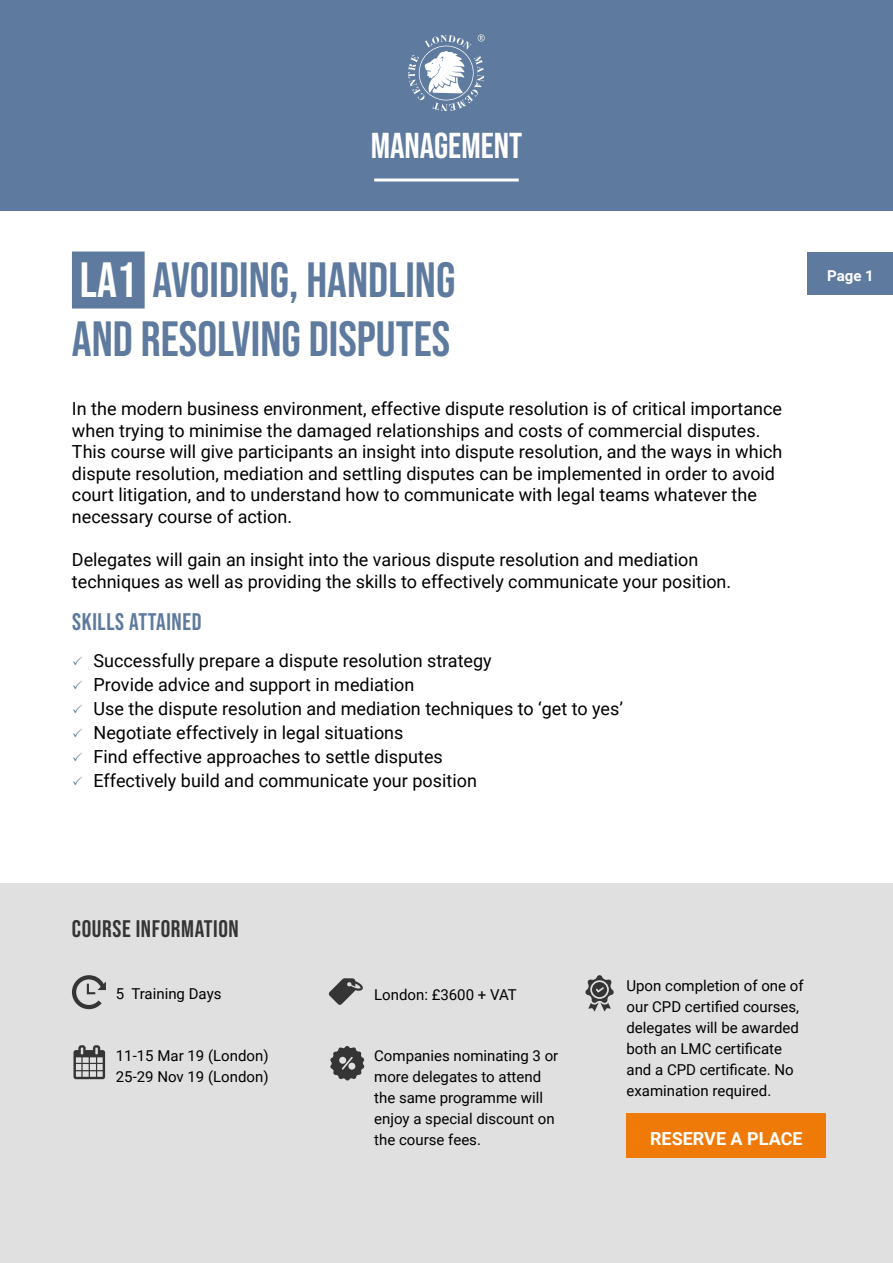
<style>
.page{position:relative;width:893px;height:1263px;background:#fff}
.page>*{position:absolute;margin:0;border:0;box-sizing:border-box;transform-origin:0 0}
.t1{font:49.5px/59.4px "Bebas Neue";color:#5e7a9e}
.t2{font:36px "Bebas Neue";color:#fff}
.t3{font:24px "Bebas Neue";letter-spacing:.025em;color:#353535}
.t4{font:24px "Bebas Neue";letter-spacing:.025em;color:#5e7a9e}
.t5{font:18px/21.6px "Roboto";color:#000}
.t6{font:700 18px "Roboto";color:#fff}
.t7{font:15px/21px "Roboto";color:#000}
.t8{font:700 15px "Roboto";color:#fff}
.s1{color:#fff}
.s2{color:#5e7a9e}
</style>
<div class="page">
<div style="left:0;top:0;width:893px;height:210px;background:#5e7a9e"></div>
<svg style="left:408px;top:34px;width:77px;height:77px"></svg>
<hr style="left:374px;top:179px;width:145px;height:3px;background:#fff">
<div style="left:808px;top:252px;width:85px;height:43px;background:#5e7a9e"></div>
<div style="left:0;top:883px;width:893px;height:380px;background:#e0e0e0"></div>
<svg style="left:73px;top:1045px;width:32px;height:34px"></svg>
<svg style="left:72px;top:975px;width:34px;height:34px"></svg>
<svg style="left:329px;top:978px;width:34px;height:27px"></svg>
<svg style="left:330px;top:1046px;width:34px;height:34px"></svg>
<svg style="left:585px;top:975px;width:29px;height:36px"></svg>
<div style="left:626px;top:1113px;width:200px;height:44px;background:#ef7a07"></div>
<div style="left:72px;top:251px;width:73px;height:57px;background:#5e7a9e"></div>
<h2 class="t2" style="left:371px;top:125px;width:153px">MANAGEMENT</h2>
<h1 class="t1" style="left:72px;top:249px;width:385px"><span class="s1">LA1</span> AVOIDING, HANDLING<br>AND RESOLVING DISPUTES</h1>
<p class="t5" style="left:72px;top:397px;width:712px">In the modern business environment, effective dispute resolution is of critical importance when trying to minimise the damaged relationships and costs of commercial disputes.<br>This course will give participants an insight into dispute resolution, and the ways in which dispute resolution, mediation and settling disputes can be implemented in order to avoid court litigation, and to understand how to communicate with legal teams whatever the necessary course of action.</p>
<p class="t5" style="left:72px;top:548px;width:661px">Delegates will gain an insight into the various dispute resolution and mediation techniques as well as providing the skills to effectively communicate your position.</p>
<h3 class="t4" style="left:72px;top:608px;width:131px">SKILLS ATTAINED</h3>
<p class="t5" style="left:72px;top:649px;width:421px"><span class="s2">✓</span> Successfully prepare a dispute resolution strategy</p>
<p class="t5" style="left:72px;top:673px;width:344px"><span class="s2">✓</span> Provide advice and support in mediation</p>
<p class="t5" style="left:72px;top:697px;width:552px"><span class="s2">✓</span> Use the dispute resolution and mediation techniques to ‘get to yes’</p>
<p class="t5" style="left:72px;top:721px;width:333px"><span class="s2">✓</span> Negotiate effectively in legal situations</p>
<p class="t5" style="left:72px;top:745px;width:372px"><span class="s2">✓</span> Find effective approaches to settle disputes</p>
<p class="t5" style="left:72px;top:769px;width:406px"><span class="s2">✓</span> Effectively build and communicate your position</p>
<p class="t8" style="left:827px;top:265px;width:48px">Page 1</p>
<h3 class="t3" style="left:72px;top:915px;width:168px">COURSE INFORMATION</h3>
<p class="t7" style="left:116px;top:983px;width:107px">5 Training Days</p>
<p class="t7" style="left:374px;top:984px;width:144px">London: £3600 + VAT</p>
<p class="t7" style="left:116px;top:1044px;width:154px">11-15 Mar 19 (London)<br>25-29 Nov 19 (London)</p>
<p class="t7" style="left:374px;top:1044px;width:186px">Companies nominating 3 or more delegates to attend the same programme will enjoy a special discount on the course fees.</p>
<p class="t7" style="left:626px;top:974px;width:179px">Upon completion of one of our CPD certified courses, delegates will be awarded both an LMC certificate and a CPD certificate. No examination required.</p>
<p class="t6" style="left:650px;top:1125px;width:154px">RESERVE A PLACE</p>
</div>
